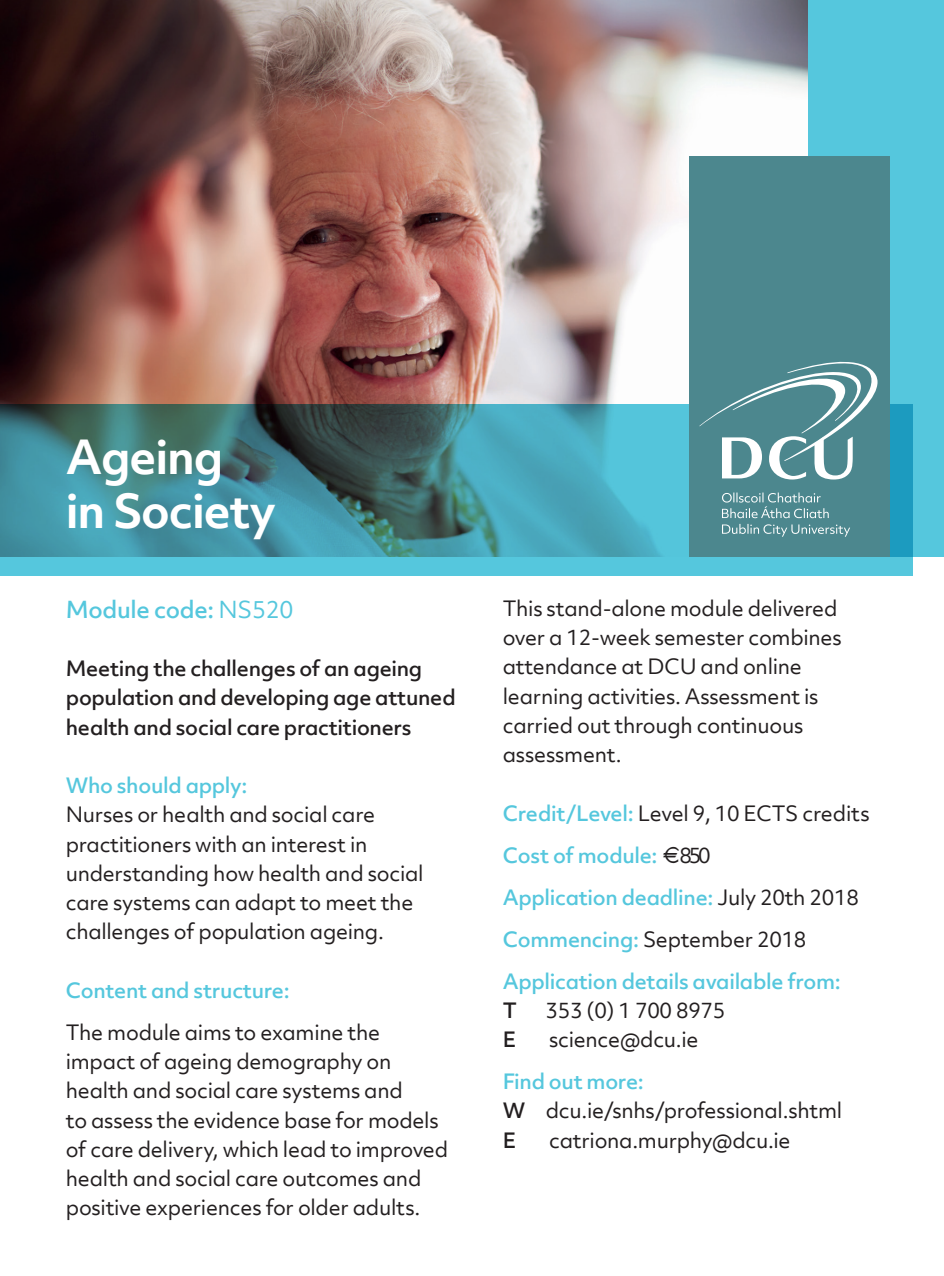
<style>
.page{position:relative;width:944px;height:1276px;background:#fff}
.page>*{position:absolute;margin:0;border:0;box-sizing:border-box;transform-origin:0 0}
.t1{font:700 45px/54px "Objektiv Mk 2";letter-spacing:-.025em;color:#fff}
.t2{font:500 22.5px "Objektiv Mk 2";letter-spacing:-.015em;color:#55c7dd}
.t3{font:20.25px/29.2px "Objektiv Mk 2";letter-spacing:-.015em;color:#231f20}
.t4{font:500 20.25px/42.1px "Objektiv Mk 2";letter-spacing:-.015em;color:#55c7dd}
.t5{font:500 20.25px/29.2px "Objektiv Mk 2";letter-spacing:-.015em;color:#231f20}
.s1{font-weight:400}
.s2{font-weight:400;color:#231f20}
.s3{font-weight:500;color:#55c7dd}
.s4{font-weight:500}
</style>
<div class="page">
<img style="left:0;top:0;width:809px;height:404px">
<div style="left:809px;top:0;width:135px;height:556px;background:#55c7dd"></div>
<svg style="left:0;top:404px;width:913px;height:172px;background:#4593a0"></svg>
<div style="left:689px;top:156px;width:201px;height:400px;background:#4c878e"></div>
<svg style="left:722px;top:492px;width:128px;height:45px"></svg>
<svg style="left:699px;top:361px;width:178px;height:118px"></svg>
<h1 class="t1" style="left:66px;top:429px;width:212px">Ageing<br>in Society</h1>
<p class="t2" style="left:66px;top:593px;width:229px">Module code: <span class="s1">NS520</span></p>
<p class="t5" style="left:66px;top:653px;width:391px">Meeting the challenges of an ageing population and developing age attuned health and social care practitioners</p>
<p class="t4" style="left:66px;top:764px;width:183px">Who should apply:</p>
<p class="t3" style="left:66px;top:800px;width:359px">Nurses or health and social care practitioners with an interest in understanding how health and social care systems can adapt to meet the challenges of population ageing.</p>
<p class="t4" style="left:66px;top:969px;width:225px">Content and structure:</p>
<p class="t3" style="left:66px;top:1017px;width:384px">The module aims to examine the impact of ageing demography on health and social care systems and<br>to assess the evidence base for models of care delivery, which lead to improved health and social care outcomes and positive experiences for older adults.</p>
<p class="t3" style="left:503px;top:593px;width:341px">This stand-alone module delivered over a 12-week semester combines attendance at DCU and online learning activities. Assessment is carried out through continuous assessment.</p>
<p class="t4" style="left:503px;top:791px;width:368px">Credit/Level: <span class="s2">Level 9, 10 ECTS credits<br></span>Cost of module: <span class="s2">850<br></span>Application deadline: <span class="s2">July 20th 2018<br></span>Commencing: <span class="s2">September 2018<br></span>Application details available from:</p>
<p class="t5" style="left:503px;top:995px;width:16px">T</p>
<p class="t3" style="left:546px;top:995px;width:181px">353 (0) 1 700 8975</p>
<p class="t5" style="left:503px;top:1024px;width:15px">E</p>
<p class="t3" style="left:549px;top:1024px;width:151px">science@dcu.ie</p>
<p class="t3" style="left:503px;top:1066px;width:341px"><span class="s3">Find out more:<br></span><span class="s4">W</span> dcu.ie/snhs/professional.shtml<br><span class="s4">E</span></p>
<p class="t3" style="left:549px;top:1125px;width:243px">catriona.murphy@dcu.ie</p>
</div>
